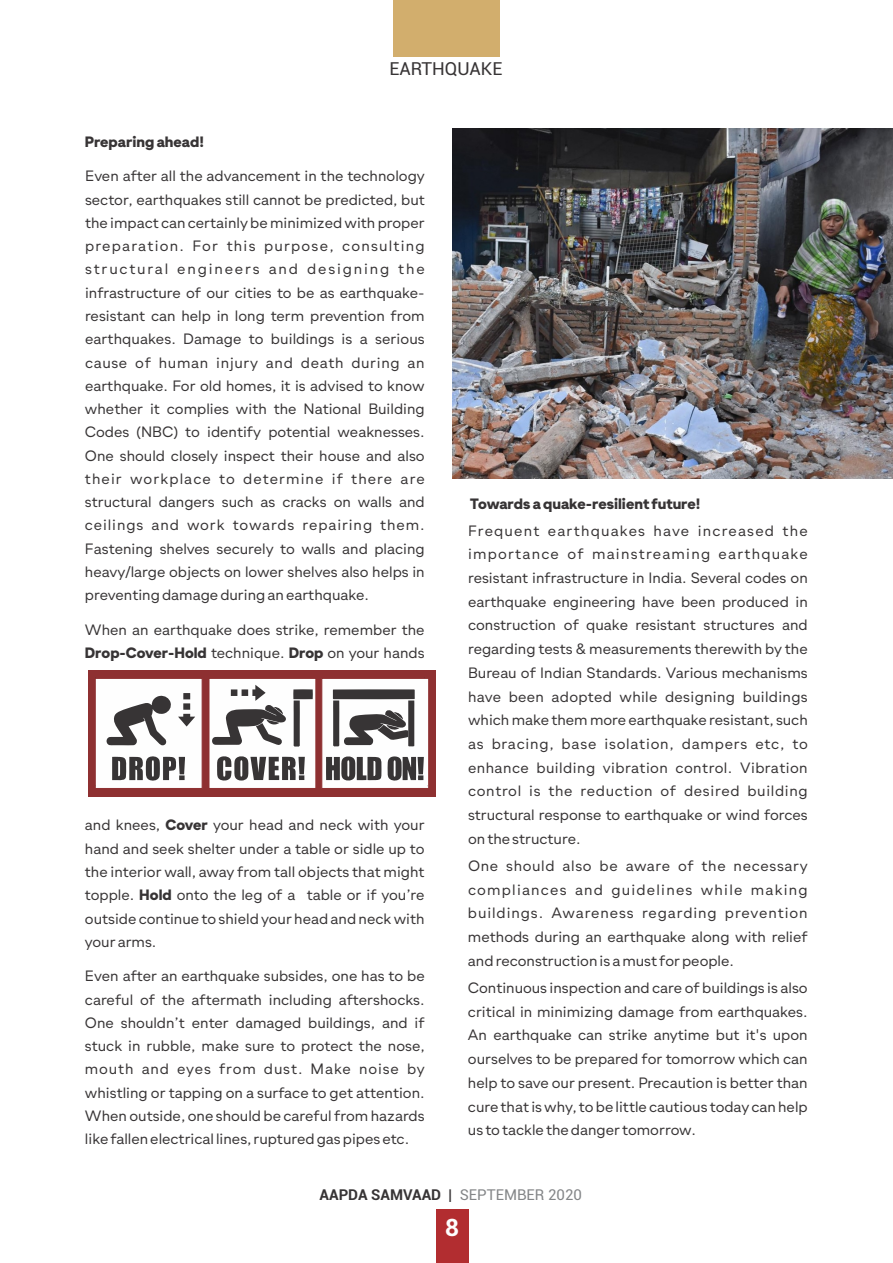
<style>
.page{position:relative;width:893px;height:1263px;background:#fff}
.page>*{position:absolute;margin:0;border:0;box-sizing:border-box;transform-origin:0 0}
.t1{font:700 24px "Roboto";color:#fefefe}
.t2{font:18px "Roboto";color:#373435}
.t3{font:15px/23.2px "Gramatika";color:#373435;text-align:justify}
.t4{font:900 15px "Gramatika";color:#373435}
.t5{font:15px "Roboto";color:#848688}
.s1{font-weight:900}
.s2{font-weight:700;color:#373435}
.s3{color:#373435}
</style>
<div class="page">
<div style="left:88px;top:670px;width:347px;height:126px;background:#8e3031"></div>
<div style="left:393px;top:0;width:107px;height:56px;background:#d2ae6d"></div>
<img style="left:453px;top:129px;width:440px;height:349px">
<svg style="left:95px;top:678px;width:334px;height:110px;background:#bdb7b7"></svg>
<div style="left:436px;top:1210px;width:32px;height:53px;background:#b22d30"></div>
<p class="t4" style="left:85px;top:135px;width:121px">Preparing ahead!</p>
<p class="t2" style="left:389px;top:62px;width:114px">EARTHQUAKE</p>
<p class="t3" style="left:85px;top:166px;width:341px">Even after all the advancement in the technology sector, earthquakes still cannot be predicted, but the impact can certainly be minimized with proper preparation. For this purpose, consulting structural engineers and designing the infrastructure of our cities to be as earthquake&shy;resistant can help in long term prevention from earthquakes. Damage to buildings is a serious cause of human injury and death during an earthquake. For old homes, it is advised to know whether it complies with the National Building Codes (NBC) to identify potential weaknesses.<br>One should closely inspect their house and also their workplace to determine if there are structural dangers such as cracks on walls and ceilings and work towards repairing them.<br>Fastening shelves securely to walls and placing heavy/large objects on lower shelves also helps in preventing damage during an earthquake.</p>
<p class="t3" style="left:85px;top:619px;width:341px">When an earthquake does strike, remember the<br><span class="s1">Drop-Cover-Hold</span> technique. <span class="s1">Drop</span> on your hands</p>
<p class="t3" style="left:85px;top:815px;width:341px">and knees, <span class="s1">Cover</span> your head and neck with your hand and seek shelter under a table or sidle up to the interior wall, away from tall objects that might topple. <span class="s1">Hold</span> onto the leg of a table or if you’re outside continue to shield your head and neck with your arms.</p>
<p class="t3" style="left:85px;top:966px;width:341px">Even after an earthquake subsides, one has to be careful of the aftermath including aftershocks.<br>One shouldn’t enter damaged buildings, and if stuck in rubble, make sure to protect the nose, mouth and eyes from dust. Make noise by whistling or tapping on a surface to get attention.<br>When outside, one should be careful from hazards like fallen electrical lines, ruptured gas pipes etc.</p>
<p class="t4" style="left:470px;top:497px;width:232px">Towards a quake-resilient future!</p>
<p class="t3" style="left:468px;top:520px;width:341px;line-height:23.7px">Frequent earthquakes have increased the importance of mainstreaming earthquake resistant infrastructure in India. Several codes on earthquake engineering have been produced in construction of quake resistant structures and regarding tests &amp; measurements therewith by the Bureau of Indian Standards. Various mechanisms have been adopted while designing buildings which make them more earthquake resistant, such as bracing, base isolation, dampers etc, to enhance building vibration control. Vibration control is the reduction of desired building structural response to earthquake or wind forces on the structure.</p>
<p class="t3" style="left:468px;top:855px;width:341px;line-height:23.7px">One should also be aware of the necessary compliances and guidelines while making buildings. Awareness regarding prevention methods during an earthquake along with relief and reconstruction is a must for people.</p>
<p class="t3" style="left:468px;top:977px;width:341px;line-height:23.7px">Continuous inspection and care of buildings is also critical in minimizing damage from earthquakes.<br>An earthquake can strike anytime but it's upon ourselves to be prepared for tomorrow which can help to save our present. Precaution is better than cure that is why, to be little cautious today can help us to tackle the danger tomorrow.</p>
<p class="t5" style="left:320px;top:1189px;width:264px"><span class="s2">AAPDA SAMVAAD</span> <span class="s3">|</span> SEPTEMBER 2020</p>
<h1 class="t1" style="left:445px;top:1218px;width:15px">8</h1>
</div>
